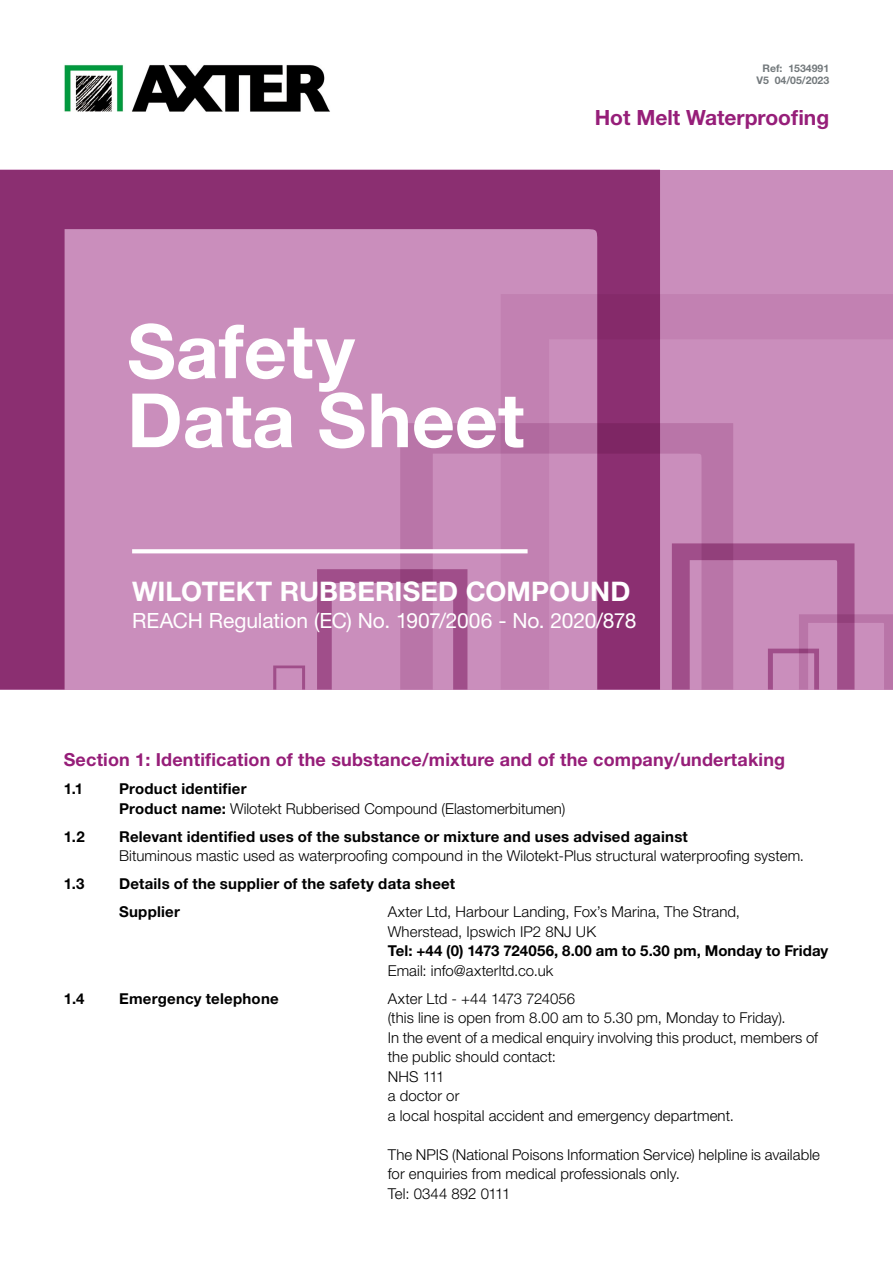
<style>
.page{position:relative;width:893px;height:1263px;background:#fff}
.page>*{position:absolute;margin:0;border:0;box-sizing:border-box;transform-origin:0 0}
.t1{font:700 75px/69px "Helvetica Neue LT Std";color:#fff}
.t2{font:700 27px "Helvetica Neue LT Std";letter-spacing:.005em;color:#fff}
.t3{font:21px "Helvetica Neue LT Std";letter-spacing:-.005em;color:#fff}
.t4{font:700 21px "Helvetica Neue LT Std";color:#961e79}
.t5{font:700 18px "Helvetica Neue LT Std";letter-spacing:.01em;color:#961e79}
.t6{font:300 15px/19.5px "Helvetica Neue LT Std";letter-spacing:.005em;color:#000}
.t7{font:700 15px/28px "Helvetica Neue LT Std";letter-spacing:.015em;color:#000}
.t8{font:700 10.5px/12.3px "Helvetica Neue LT Std";color:#73797c;text-align:center}
.s1{font-weight:700}
</style>
<div class="page">
<div style="left:0;top:170px;width:893px;height:519px;background:#ca8ebc"></div>
<svg style="left:0;top:170px;width:660px;height:519px"></svg>
<svg style="left:501px;top:294px;width:392px;height:395px"></svg>
<svg style="left:273px;top:665px;width:32px;height:24px"></svg>
<svg style="left:132px;top:549px;width:396px;height:4px;background:#fbf8fb"></svg>
<img style="left:64px;top:64px;width:266px;height:47px">
<p class="t8" style="left:756px;top:62px;width:74px">Ref: 1534991<br>V5 04/05/2023</p>
<h3 class="t4" style="left:595px;top:105px;width:236px">Hot Melt Waterproofing</h3>
<h1 class="t1" style="left:127px;top:315px;width:399px">Safety<br>Data Sheet</h1>
<h2 class="t2" style="left:132px;top:574px;width:500px">WILOTEKT RUBBERISED COMPOUND</h2>
<h3 class="t3" style="left:132px;top:608px;width:506px">REACH Regulation (EC) No. 1907/2006 - No. 2020/878</h3>
<p class="t5" style="left:64px;top:749px;width:723px">Section 1: Identification of the substance/mixture and of the company/undertaking</p>
<p class="t7" style="left:64px;top:774px;width:21px">1.1</p>
<p class="t6" style="left:119px;top:779px;width:448px"><span class="s1">Product identifier<br>Product name:</span> Wilotekt Rubberised Compound (Elastomerbitumen)</p>
<p class="t7" style="left:64px;top:822px;width:22px">1.2</p>
<p class="t7" style="left:119px;top:822px;width:570px">Relevant identified uses of the substance or mixture and uses advised against</p>
<p class="t6" style="left:119px;top:846px;width:687px">Bituminous mastic used as waterproofing compound in the Wilotekt-Plus structural waterproofing system.</p>
<p class="t7" style="left:64px;top:869px;width:22px">1.3</p>
<p class="t7" style="left:119px;top:869px;width:338px">Details of the supplier of the safety data sheet<br>Supplier</p>
<p class="t6" style="left:388px;top:902px;width:354px">Axter Ltd, Harbour Landing, Fox’s Marina, The Strand,<br>Wherstead, Ipswich IP2 8NJ UK</p>
<p class="t7" style="left:388px;top:936px;width:442px">Tel: +44 (0) 1473 724056, 8.00 am to 5.30 pm, Monday to Friday</p>
<p class="t6" style="left:388px;top:960px;width:167px">Email: info@axterltd.co.uk</p>
<p class="t7" style="left:64px;top:984px;width:22px">1.4</p>
<p class="t7" style="left:119px;top:984px;width:161px">Emergency telephone</p>
<p class="t6" style="left:388px;top:988px;width:432px">Axter Ltd - +44 1473 724056<br>(this line is open from 8.00 am to 5.30 pm, Monday to Friday).<br>In the event of a medical enquiry involving this product, members of the public should contact:<br>NHS 111<br>a doctor or<br>a local hospital accident and emergency department.</p>
<p class="t6" style="left:388px;top:1144px;width:434px">The NPIS (National Poisons Information Service) helpline is available for enquiries from medical professionals only.<br>Tel: 0344 892 0111</p>
</div>
